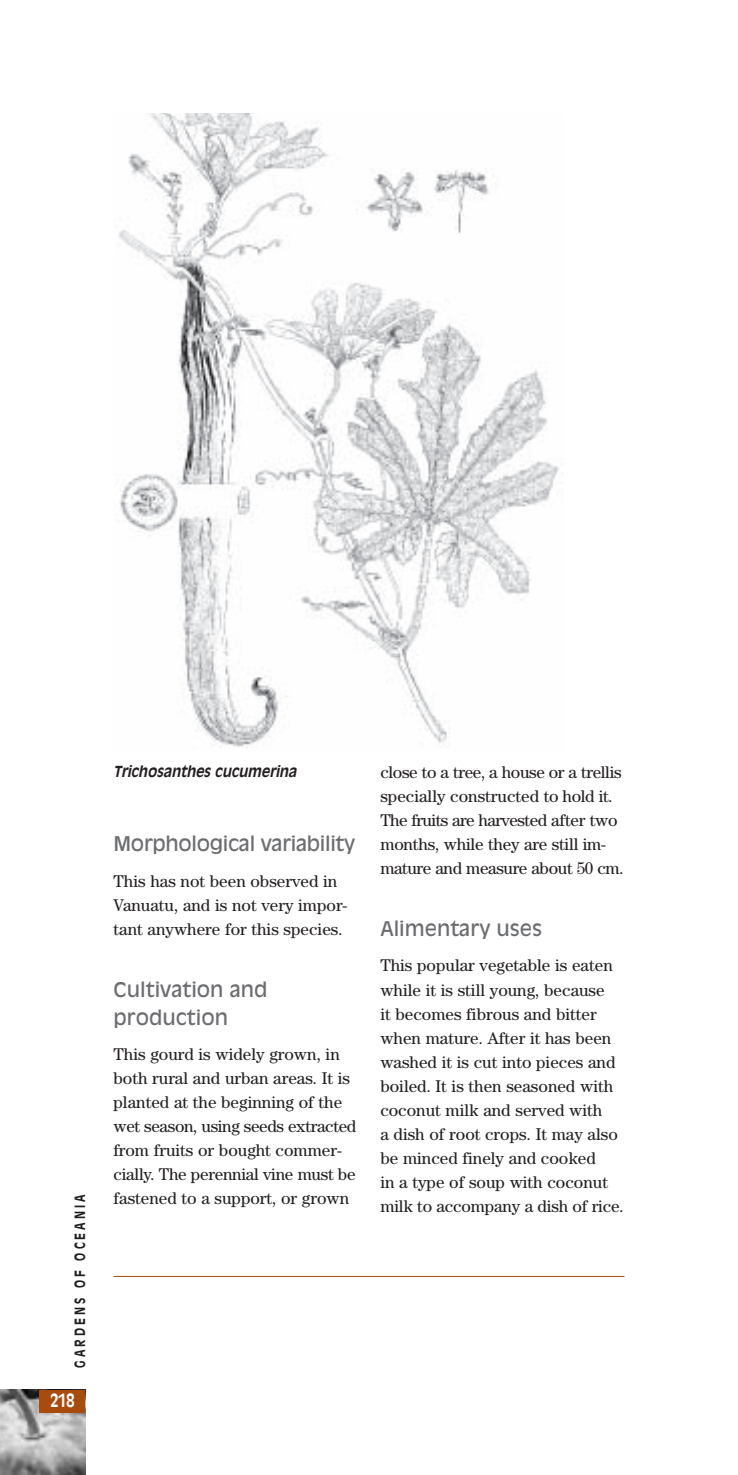
<style>
.page{position:relative;width:738px;height:1475px;background:#fff}
.page>*{position:absolute;margin:0;border:0;box-sizing:border-box;transform-origin:0 0}
.t1{font:20px/28px "Antique Olive";color:#6c6d70}
.t2{font:700 18px "Antique Olive";color:#fff;scale:.8 1}
.t3{font:17px/24px "Century";color:#231f20}
.t4{font:17px/24px "Century";letter-spacing:-.02em;color:#231f20}
.t5{font:italic 700 15px "Antique Olive";color:#231f20;scale:.9 1}
.t6{font:700 14px "Antique Olive";letter-spacing:.28em;color:#231f20;scale:.8 1}
</style>
<div class="page">
<img style="left:0;top:1389px;width:85px;height:85px">
<div style="left:40px;top:1389px;width:45px;height:23px;background:#a84b0d"></div>
<hr style="left:113px;top:1275px;width:511px;height:1px;background:#a84b0d">
<img style="left:119px;top:113px;width:440px;height:635px">
<p class="t6" style="left:74px;top:1367px;width:219px;rotate:-90deg">GARDENS OF OCEANIA</p>
<p class="t2" style="left:50px;top:1392px;width:32px">218</p>
<p class="t5" style="left:113px;top:765px;width:207px">Trichosanthes cucumerina</p>
<p class="t1" style="left:113px;top:831px;width:243px">Morphological variability</p>
<p class="t3" style="left:113px;top:870px;width:235px">This has not been observed in<br>Vanuatu, and is not very impor&shy;tant anywhere for this species.</p>
<p class="t1" style="left:113px;top:976px;width:155px">Cultivation and production</p>
<p class="t3" style="left:113px;top:1043px;width:244px">This gourd is widely grown, in both rural and urban areas. It is planted at the beginning of the wet season, using seeds extracted from fruits or bought commer&shy;cially. The perennial vine must be fastened to a support, or grown</p>
<p class="t4" style="left:380px;top:761px;width:244px">close to a tree, a house or a trellis specially constructed to hold it.<br>The fruits are harvested after two months, while they are still im&shy;mature and measure about 50 cm.</p>
<p class="t1" style="left:380px;top:915px;width:163px">Alimentary uses</p>
<p class="t3" style="left:380px;top:955px;width:245px">This popular vegetable is eaten while it is still young, because<br>it becomes fibrous and bitter when mature. After it has been washed it is cut into pieces and boiled. It is then seasoned with coconut milk and served with<br>a dish of root crops. It may also be minced finely and cooked<br>in a type of soup with coconut milk to accompany a dish of rice.</p>
</div>
